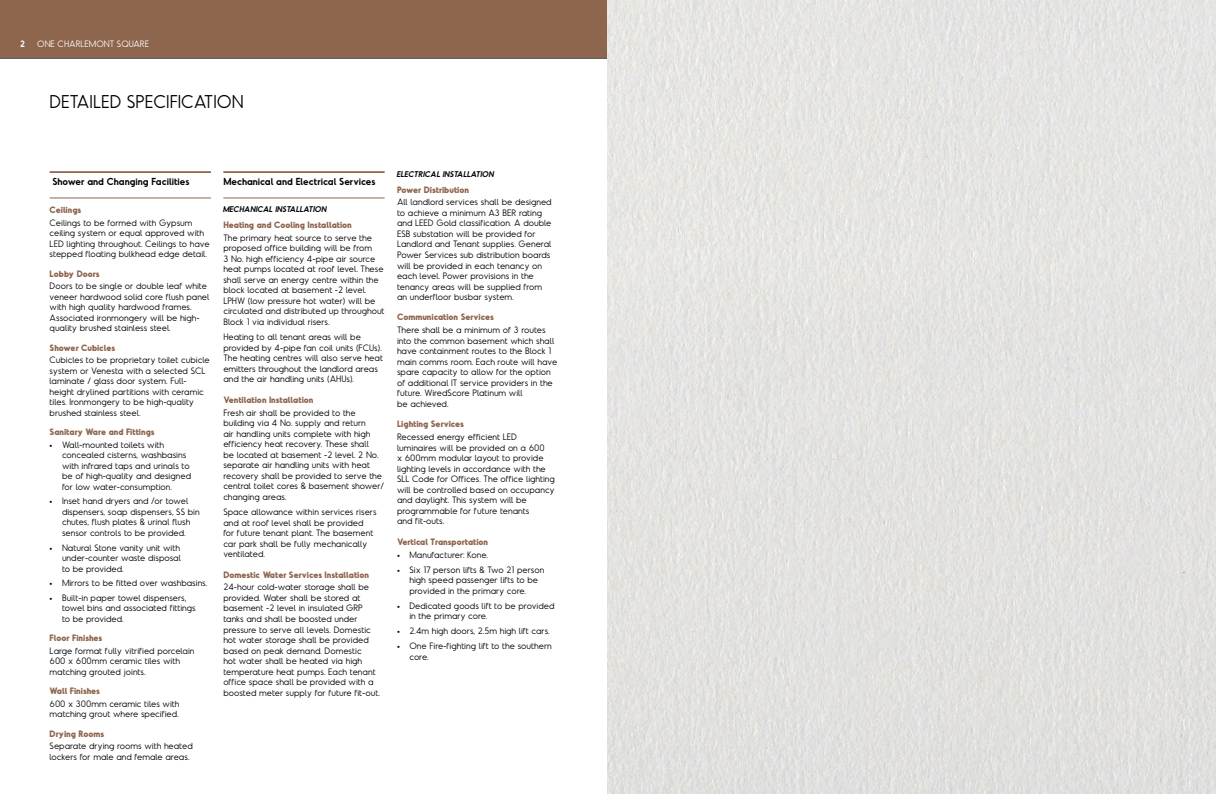
<style>
.page{position:relative;width:1216px;height:794px;background:#fff}
.page>*{position:absolute;margin:0;border:0;box-sizing:border-box;transform-origin:0 0}
.t1{font:300 17.5px "Odudo";color:#000}
.t2{font:600 9.62px "Odudo";color:#000}
.t3{font:300 8.75px/10.5px "Odudo";color:#000}
.t4{font:700 8.75px "Odudo";color:#8e654d}
.t5{font:300 8.75px "Odudo";color:#fff}
.t6{font:600 8.75px "Odudo";color:#fff}
.t7{font:italic 600 7.88px "Odudo";color:#000}
</style>
<div class="page">
<div style="left:0;top:0;width:608px;height:59px;background:#8e654d"></div>
<img style="left:608px;top:0;width:607px;height:794px">
<hr style="left:50px;top:171px;width:161px;height:2px;background:#8e654d">
<hr style="left:50px;top:198px;width:161px;height:1px;background:#8e654d">
<hr style="left:223px;top:171px;width:161px;height:2px;background:#8e654d">
<hr style="left:223px;top:198px;width:161px;height:1px;background:#8e654d">
<p class="t6" style="left:20px;top:38px;width:6px">2</p>
<p class="t5" style="left:37px;top:38px;width:113px">ONE CHARLEMONT SQUARE</p>
<h1 class="t1" style="left:50px;top:91px;width:195px">DETAILED SPECIFICATION</h1>
<p class="t2" style="left:52px;top:176px;width:138px">Shower and Changing Facilities</p>
<p class="t4" style="left:50px;top:204px;width:33px">Ceilings</p>
<p class="t3" style="left:50px;top:217px;width:161px">Ceilings to be formed with Gypsum ceiling system or equal approved with LED lighting throughout. Ceilings to have stepped floating bulkhead edge detail.</p>
<p class="t4" style="left:50px;top:268px;width:51px">Lobby Doors</p>
<p class="t3" style="left:50px;top:281px;width:161px">Doors to be single or double leaf white veneer hardwood solid core flush panel with high quality hardwood frames.<br>Associated ironmongery will be high&shy;quality brushed stainless steel.</p>
<p class="t4" style="left:50px;top:342px;width:67px">Shower Cubicles</p>
<p class="t3" style="left:50px;top:354px;width:161px">Cubicles to be proprietary toilet cubicle system or Venesta with a selected SCL laminate / glass door system. Full&shy;height drylined partitions with ceramic tiles. Ironmongery to be high-quality brushed stainless steel.</p>
<p class="t4" style="left:50px;top:426px;width:106px">Sanitary Ware and Fittings</p>
<p class="t3" style="left:62px;top:439px;width:130px;text-indent:-12px">• Wall-mounted toilets with concealed cisterns, washbasins with infrared taps and urinals to be of high-quality and designed for low water-consumption.</p>
<p class="t3" style="left:62px;top:496px;width:139px;text-indent:-12px">• Inset hand dryers and /or towel dispensers, soap dispensers, SS bin chutes, flush plates &amp; urinal flush sensor controls to be provided.</p>
<p class="t3" style="left:62px;top:542px;width:120px;text-align:justify;text-indent:-12px">• Natural Stone vanity unit with under-counter waste disposal to be provided.</p>
<p class="t3" style="left:50px;top:577px;width:159px">• Mirrors to be fitted over washbasins.</p>
<p class="t3" style="left:62px;top:592px;width:135px;text-indent:-12px">• Built-in paper towel dispensers, towel bins and associated fittings to be provided.</p>
<p class="t4" style="left:50px;top:632px;width:54px">Floor Finishes</p>
<p class="t3" style="left:50px;top:645px;width:146px">Large format fully vitrified porcelain<br>600 x 600mm ceramic tiles with matching grouted joints.</p>
<p class="t4" style="left:50px;top:685px;width:52px">Wall Finishes</p>
<p class="t3" style="left:50px;top:698px;width:131px">600 x 300mm ceramic tiles with matching grout where specified.</p>
<p class="t4" style="left:50px;top:728px;width:56px">Drying Rooms</p>
<p class="t3" style="left:50px;top:740px;width:145px">Separate drying rooms with heated lockers for male and female areas.</p>
<p class="t2" style="left:223px;top:176px;width:154px">Mechanical and Electrical Services</p>
<p class="t7" style="left:223px;top:204px;width:105px">MECHANICAL INSTALLATION</p>
<p class="t4" style="left:223px;top:219px;width:130px">Heating and Cooling Installation</p>
<p class="t3" style="left:223px;top:232px;width:163px">The primary heat source to serve the proposed office building will be from<br>3 No. high efficiency 4-pipe air source heat pumps located at roof level. These shall serve an energy centre within the block located at basement -2 level.<br>LPHW (low pressure hot water) will be circulated and distributed up throughout Block 1 via individual risers.</p>
<p class="t3" style="left:223px;top:331px;width:161px">Heating to all tenant areas will be provided by 4-pipe fan coil units (FCUs).<br>The heating centres will also serve heat emitters throughout the landlord areas and the air handling units (AHUs).</p>
<p class="t4" style="left:223px;top:394px;width:92px">Ventilation Installation</p>
<p class="t3" style="left:223px;top:407px;width:162px">Fresh air shall be provided to the building via 4 No. supply and return<br>air handling units complete with high efficiency heat recovery. These shall<br>be located at basement -2 level. 2 No. separate air handling units with heat recovery shall be provided to serve the central toilet cores &amp; basement shower/ changing areas.</p>
<p class="t3" style="left:223px;top:506px;width:155px">Space allowance within services risers and at roof level shall be provided for future tenant plant. The basement car park shall be fully mechanically ventilated.</p>
<p class="t4" style="left:223px;top:568px;width:147px">Domestic Water Services Installation</p>
<p class="t3" style="left:223px;top:582px;width:158px">24-hour cold-water storage shall be provided. Water shall be stored at basement -2 level in insulated GRP tanks and shall be boosted under pressure to serve all levels. Domestic hot water storage shall be provided based on peak demand. Domestic<br>hot water shall be heated via high temperature heat pumps. Each tenant office space shall be provided with a boosted meter supply for future fit-out.</p>
<p class="t7" style="left:397px;top:169px;width:99px">ELECTRICAL INSTALLATION</p>
<p class="t4" style="left:397px;top:184px;width:73px">Power Distribution</p>
<p class="t3" style="left:397px;top:197px;width:156px">All landlord services shall be designed to achieve a minimum A3 BER rating and LEED Gold classification. A double ESB substation will be provided for Landlord and Tenant supplies. General Power Services sub distribution boards will be provided in each tenancy on each level. Power provisions in the tenancy areas will be supplied from an underfloor busbar system.</p>
<p class="t4" style="left:397px;top:311px;width:98px">Communication Services</p>
<p class="t3" style="left:397px;top:325px;width:162px">There shall be a minimum of 3 routes into the common basement which shall have containment routes to the Block 1 main comms room. Each route will have spare capacity to allow for the option of additional IT service providers in the future. WiredScore Platinum will<br>be achieved.</p>
<p class="t4" style="left:397px;top:418px;width:68px">Lighting Services</p>
<p class="t3" style="left:397px;top:432px;width:159px">Recessed energy efficient LED luminaires will be provided on a 600<br>x 600mm modular layout to provide lighting levels in accordance with the SLL Code for Offices. The office lighting will be controlled based on occupancy and daylight. This system will be programmable for future tenants<br>and fit-outs.</p>
<p class="t4" style="left:397px;top:536px;width:93px">Vertical Transportation</p>
<p class="t3" style="left:397px;top:549px;width:93px">• Manufacturer: Kone.</p>
<p class="t3" style="left:409px;top:564px;width:136px;text-indent:-12px">• Six 17 person lifts &amp; Two 21 person high speed passenger lifts to be provided in the primary core.</p>
<p class="t3" style="left:409px;top:600px;width:146px;text-indent:-12px">• Dedicated goods lift to be provided in the primary core.</p>
<p class="t3" style="left:397px;top:625px;width:154px">• 2.4m high doors, 2.5m high lift cars.</p>
<p class="t3" style="left:409px;top:640px;width:144px;text-indent:-12px">• One Fire-fighting lift to the southern core.</p>
</div>
